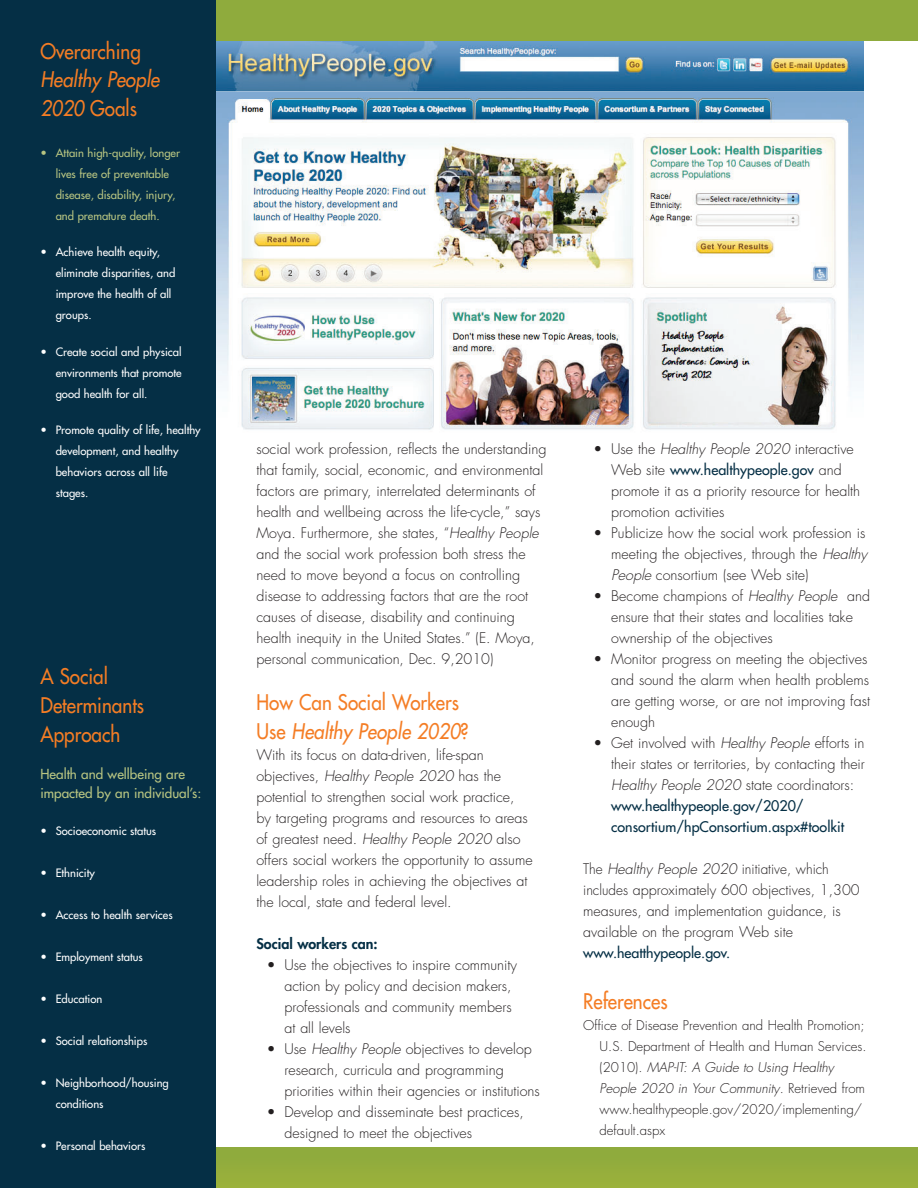
<style>
.page{position:relative;width:918px;height:1188px;background:#fff}
.page>*{position:absolute;margin:0;border:0;box-sizing:border-box;transform-origin:0 0}
.t1{font:21px/28.7px "Futura";color:#f47d25;scale:.9 1}
.t2{font:italic 21px/28.7px "Futura";color:#f47d25;scale:.9 1}
.t3{font:300 14.25px/21px "Futura";color:#231f20}
.t4{font:300 14.25px/21px "Futura";color:#231f20;scale:.95 1}
.t5{font:14.25px "Futura";color:#052f45}
.t6{font:800 14.25px "Futura";color:#052f45}
.t7{font:13.5px/18.5px "Futura";color:#b8c582}
.t8{font:300 13.2px/21px "Futura";color:#231f20}
.t9{font:11.25px/21px "Futura";color:#fff}
.t10{font:11.25px/21px "Futura";color:#b8c582}
.s1{font-style:normal}
.s2{font-style:italic}
.s3{font-weight:400;color:#052f45}
</style>
<div class="page">
<img style="left:216px;top:40px;width:648px;height:390px">
<div style="left:216px;top:0;width:702px;height:40px;background:#8fab3d"></div>
<div style="left:209px;top:1148px;width:709px;height:40px;background:#94ad3c"></div>
<div style="left:0;top:0;width:216px;height:1188px;background:#052f45"></div>
<h1 class="t1" style="left:40px;top:38px;width:113px">Overarching</h1>
<h1 class="t2" style="left:40px;top:67px;width:134px">Healthy People<br>2020 <span class="s1">Goals</span></h1>
<p class="t10" style="left:56px;top:143px;width:126px;text-indent:-15px">• Attain high-quality, longer lives free of preventable disease, disability, injury, and premature death.</p>
<p class="t9" style="left:56px;top:243px;width:121px;text-indent:-15px">• Achieve health equity, eliminate disparities, and improve the health of all groups.</p>
<p class="t9" style="left:56px;top:342px;width:128px;text-align:justify;text-indent:-15px">• Create social and physical environments that promote good health for all.</p>
<p class="t9" style="left:56px;top:420px;width:147px;text-indent:-15px">• Promote quality of life, healthy development, and healthy behaviors across all life stages.</p>
<h1 class="t1" style="left:40px;top:664px;width:117px">A Social<br>Determinants<br>Approach</h1>
<p class="t7" style="left:40px;top:766px;width:162px">Health and wellbeing are impacted by an individual’s:</p>
<p class="t9" style="left:40px;top:821px;width:117px">• Socioeconomic status</p>
<p class="t9" style="left:40px;top:863px;width:56px">• Ethnicity</p>
<p class="t9" style="left:40px;top:905px;width:134px">• Access to health services</p>
<p class="t9" style="left:40px;top:947px;width:104px">• Employment status</p>
<p class="t9" style="left:40px;top:989px;width:63px">• Education</p>
<p class="t9" style="left:40px;top:1031px;width:108px">• Social relationships</p>
<p class="t9" style="left:56px;top:1073px;width:115px;text-indent:-15px">• Neighborhood/housing conditions</p>
<p class="t9" style="left:40px;top:1136px;width:106px">• Personal behaviors</p>
<p class="t3" style="left:256px;top:440px;width:292px">social work profession, reflects the understanding that family, social, economic, and environmental factors are primary, interrelated determinants of health and wellbeing across the life-cycle,” says Moya. Furthermore, she states, “<span class="s2">Healthy People </span>and the social work profession both stress the need to move beyond a focus on controlling disease to addressing factors that are the root causes of disease, disability and continuing health inequity in the United States.” (E. Moya, personal communication, Dec. 9,2010)</p>
<h1 class="t1" style="left:256px;top:690px;width:237px">How Can Social Workers<br>Use <span class="s2">Healthy People 2020</span>?</h1>
<p class="t3" style="left:256px;top:745px;width:278px">With its focus on data-driven, life-span objectives, <span class="s2">Healthy People 2020</span> has the potential to strengthen social work practice, by targeting programs and resources to areas of greatest need. <span class="s2">Healthy People 2020</span> also offers social workers the opportunity to assume leadership roles in achieving the objectives at the local, state and federal level.</p>
<p class="t6" style="left:256px;top:937px;width:123px">Social workers can:</p>
<p class="t3" style="left:285px;top:955px;width:234px;text-indent:-18px">• Use the objectives to inspire community action by policy and decision makers, professionals and community members at all levels</p>
<p class="t3" style="left:285px;top:1039px;width:257px;text-indent:-18px">• Use <span class="s2">Healthy People</span> objectives to develop research, curricula and programming priorities within their agencies or institutions</p>
<p class="t3" style="left:285px;top:1102px;width:241px;text-indent:-18px">• Develop and disseminate best practices, designed to meet the objectives</p>
<p class="t3" style="left:611px;top:440px;width:250px;text-indent:-18px">• Use the <span class="s2">Healthy People 2020</span> interactive Web site <span class="s3">www.healthypeople.gov</span> and promote it as a priority resource for health promotion activities</p>
<p class="t3" style="left:611px;top:524px;width:257px;text-indent:-18px">• Publicize how the social work profession is meeting the objectives, through the <span class="s2">Healthy<br>People</span>consortium (see Web site)</p>
<p class="t3" style="left:611px;top:587px;width:260px;text-indent:-18px">• Become champions of <span class="s2">Healthy People</span> and ensure that their states and localities take ownership of the objectives</p>
<p class="t3" style="left:611px;top:650px;width:260px;text-indent:-18px">• Monitor progress on meeting the objectives and sound the alarm when health problems are getting worse, or are not improving fast enough</p>
<p class="t3" style="left:611px;top:734px;width:255px;text-indent:-18px">• Get involved with <span class="s2">Healthy People</span> efforts in their states or territories, by contacting their <span class="s2">Healthy People 2020</span> state coordinators: <span class="s3">www.healthypeople.gov/2020/ consortium/hpConsortium.aspx#toolkit</span></p>
<p class="t4" style="left:583px;top:860px;width:293px">The <span class="s2">Healthy People 2020</span> initiative, which includes approximately 600 objectives, 1,300 measures, and implementation guidance, is available on the program Web site</p>
<p class="t5" style="left:583px;top:946px;width:149px">www.heatthypeople.gov.</p>
<h1 class="t1" style="left:583px;top:988px;width:95px">References</h1>
<p class="t8" style="left:600px;top:1016px;width:269px;text-indent:-16px">Office of Disease Prevention and Health Promotion; U.S. Department of Health and Human Services. (2010). <span class="s2">MAP-IT: A Guide to Using Healthy People 2020 in Your Community</span>. Retrieved from www.healthypeople.gov/2020/implementing/ default.aspx</p>
</div>
